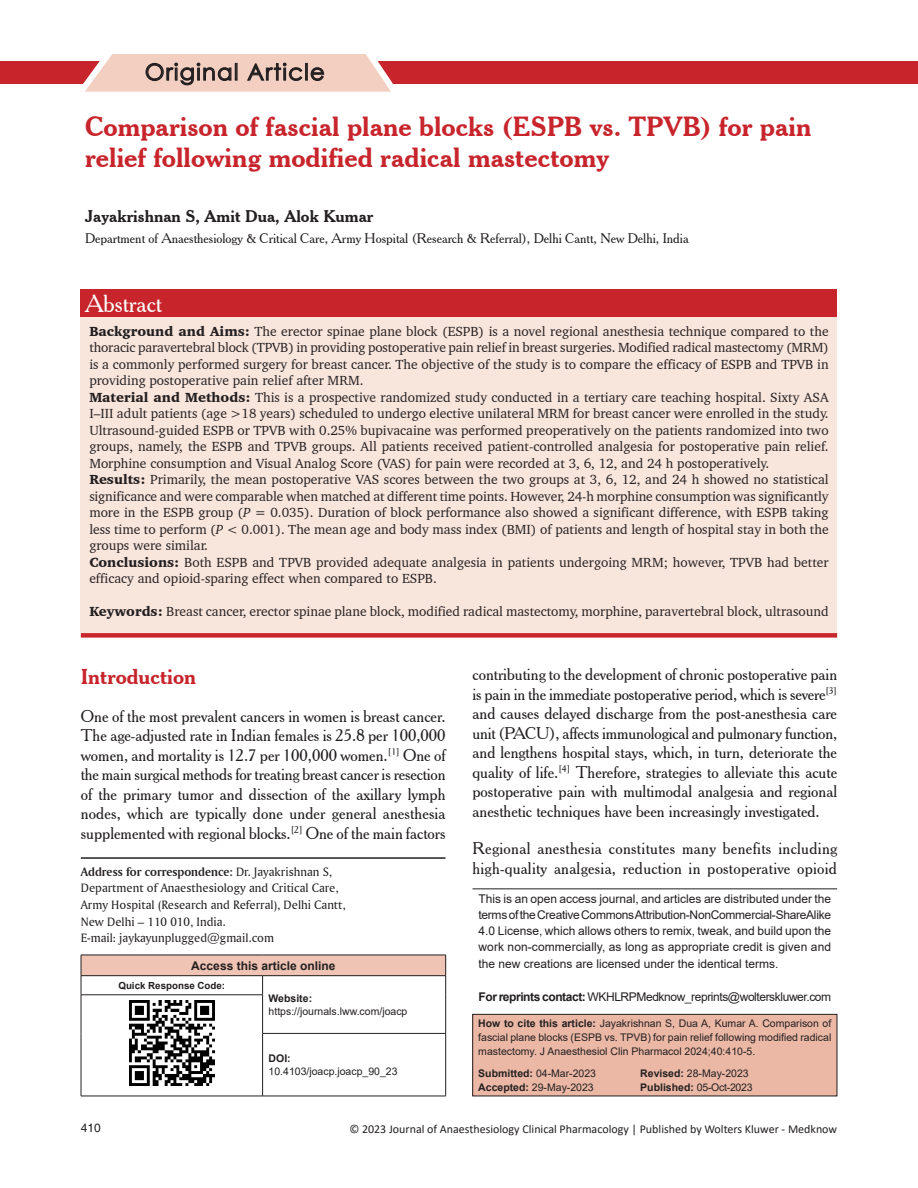
<style>
.page{position:relative;width:918px;height:1188px;background:#fff}
.page>*{position:absolute;margin:0;border:0;box-sizing:border-box;transform-origin:0 0}
.AT{font:700 27px/30.8px "Cheltenham BT";color:#c8242b}
.ABSH{font:24px "Cheltenham BT";color:#fff}
.AH{font:22.5px "Century Gothic";letter-spacing:.06em;color:#231f20}
.t1{font:700 21px "Cheltenham BT";color:#c8242b}
.TX{font:16.5px/19.5px "Cheltenham BT";letter-spacing:.015em;color:#231f20;text-align:justify}
.AU{font:700 16.5px "Cheltenham BT";color:#231f20}
.ABS{font:13.5px/16.5px "Charter BT";color:#231f20;text-align:justify}
.KWD{font:13.5px "Charter BT";color:#231f20}
.AFF{font:13.5px "Cheltenham BT";color:#231f20}
.ADD{font:12.75px/16.5px "Amerigo BT Roman A";color:#231f20}
.ADD-2{font:12.75px "Amerigo BT Bold A";color:#231f20}
.C{font:12px/16.2px "Arial";color:#231f20;text-align:justify}
.t2{font:12px "Calibri";color:#231f20}
.C-2{font:12px "Arial";letter-spacing:-.035em;color:#231f20}
.AAO{font:700 12px "Arial";color:#231f20}
.t3{font:12px "Helvetica";color:#231f20}
.HTC{font:10.5px/13.6px "Arial";color:#231f20;text-align:justify}
.Web{font:10.5px/13.5px "Arial";color:#231f20}
.HIS{font:10.5px "Arial";color:#231f20}
.HIS-2{font:10.5px "Arial";letter-spacing:-.025em;color:#231f20}
.QRC{font:700 9.75px "Arial";color:#231f20}
.s1{font-weight:900}
.s2{font-style:italic}
.s3{font-family:"Amerigo BT Roman A"}
.s4{font-weight:700}
</style>
<div class="page">
<hr style="left:81px;top:857px;width:365px;height:2px;background:#231f20">
<div style="left:81px;top:955px;width:365px;height:21px;background:#efc4b4"></div>
<hr style="left:81px;top:1096px;width:182px;height:1px;background:#231f20">
<hr style="left:81px;top:955px;width:182px;height:1px;background:#231f20">
<hr style="left:263px;top:955px;width:183px;height:1px;background:#231f20">
<hr style="left:81px;top:975px;width:182px;height:1px;background:#231f20">
<svg style="left:81px;top:955px;width:1px;height:40px"></svg>
<hr style="left:263px;top:975px;width:183px;height:1px;background:#231f20">
<svg style="left:445px;top:955px;width:1px;height:40px"></svg>
<hr style="left:445px;top:995px;width:1px;height:38px;background:#231f20">
<hr style="left:81px;top:995px;width:182px;height:1px;background:#231f20">
<hr style="left:81px;top:995px;width:1px;height:38px;background:#231f20">
<hr style="left:81px;top:1033px;width:1px;height:63px;background:#231f20">
<hr style="left:262px;top:1033px;width:184px;height:1px;background:#231f20">
<hr style="left:445px;top:1034px;width:1px;height:62px;background:#231f20">
<hr style="left:263px;top:1096px;width:183px;height:1px;background:#231f20">
<svg style="left:262px;top:976px;width:1px;height:19px"></svg>
<hr style="left:262px;top:995px;width:1px;height:38px;background:#231f20">
<hr style="left:262px;top:1034px;width:1px;height:62px;background:#231f20">
<img style="left:129px;top:1001px;width:85px;height:85px">
<div style="left:81px;top:317px;width:756px;height:316px;background:#f8e5dc"></div>
<div style="left:81px;top:633px;width:756px;height:5px;background:#c8242b"></div>
<div style="left:81px;top:289px;width:756px;height:28px;background:#c8242b"></div>
<div style="left:473px;top:1014px;width:364px;height:82px;background:#ecb8a6"></div>
<div style="left:472px;top:1014px;width:365px;height:82px;border:1px solid #231f20"></div>
<hr style="left:472px;top:888px;width:365px;height:1px;background:#231f20">
<div style="left:0;top:61px;width:918px;height:23px;background:#c8242b"></div>
<svg style="left:83px;top:54px;width:310px;height:38px;background:#debcb1"></svg>
<p class="AH" style="left:145px;top:56px;width:181px">Original Article</p>
<p class="AT" style="left:85px;top:111px;width:728px">Comparison of fascial plane blocks (ESPB vs. TPVB) for pain relief following modified radical mastectomy</p>
<p class="AU" style="left:85px;top:206px;width:290px">Jayakrishnan S, Amit Dua, Alok Kumar</p>
<p class="AFF" style="left:85px;top:230px;width:605px">Department of Anaesthesiology &amp; Critical Care, Army Hospital (Research &amp; Referral), Delhi Cantt, New Delhi, India</p>
<p class="ABSH" style="left:85px;top:289px;width:78px">Abstract</p>
<p class="ABS" style="left:89px;top:322px;width:741px"><span class="s1">Background and Aims:</span> The erector spinae plane block (ESPB) is a novel regional anesthesia technique compared to the thoracic paravertebral block (TPVB) in providing postoperative pain relief in breast surgeries. Modified radical mastectomy (MRM) is a commonly performed surgery for breast cancer. The objective of the study is to compare the efficacy of ESPB and TPVB in providing postoperative pain relief after MRM.</p>
<p class="ABS" style="left:89px;top:388px;width:741px"><span class="s1">Material and Methods:</span> This is a prospective randomized study conducted in a tertiary care teaching hospital. Sixty ASA I–III adult patients (age &gt;18 years) scheduled to undergo elective unilateral MRM for breast cancer were enrolled in the study.<br>Ultrasound‑guided ESPB or TPVB with 0.25% bupivacaine was performed preoperatively on the patients randomized into two groups, namely, the ESPB and TPVB groups. All patients received patient‑controlled analgesia for postoperative pain relief.<br>Morphine consumption and Visual Analog Score (VAS) for pain were recorded at 3, 6, 12, and 24 h postoperatively.</p>
<p class="ABS" style="left:89px;top:471px;width:741px"><span class="s1">Results:</span> Primarily, the mean postoperative VAS scores between the two groups at 3, 6, 12, and 24 h showed no statistical significance and were comparable when matched at different time points. However, 24‑h morphine consumption was significantly more in the ESPB group (<span class="s2">P</span> = 0.035). Duration of block performance also showed a significant difference, with ESPB taking less time to perform (<span class="s2">P</span> &lt; 0.001). The mean age and body mass index (BMI) of patients and length of hospital stay in both the groups were similar.</p>
<p class="ABS" style="left:89px;top:553px;width:741px"><span class="s1">Conclusions:</span> Both ESPB and TPVB provided adequate analgesia in patients undergoing MRM; however, TPVB had better efficacy and opioid‑sparing effect when compared to ESPB.</p>
<p class="KWD" style="left:89px;top:603px;width:741px"><span class="s1">Keywords:</span> Breast cancer, erector spinae plane block, modified radical mastectomy, morphine, paravertebral block, ultrasound</p>
<h1 class="t1" style="left:81px;top:663px;width:117px">Introduction</h1>
<p class="TX" style="left:81px;top:706px;width:366px">One of the most prevalent cancers in women is breast cancer.<br>The age‑adjusted rate in Indian females is 25.8 per 100,000 women, and mortality is 12.7 per 100,000 women.<sup>[1]</sup> One of the main surgical methods for treating breast cancer is resection of the primary tumor and dissection of the axillary lymph nodes, which are typically done under general anesthesia supplemented with regional blocks.<sup>[2]</sup> One of the main factors</p>
<p class="TX" style="left:472px;top:664px;width:366px">contributing to the development of chronic postoperative pain is pain in the immediate postoperative period, which is severe<sup>[3] </sup>and causes delayed discharge from the post‑anesthesia care unit (PACU), affects immunological and pulmonary function, and lengthens hospital stays, which, in turn, deteriorate the quality of life.<sup>[4]</sup> Therefore, strategies to alleviate this acute postoperative pain with multimodal analgesia and regional anesthetic techniques have been increasingly investigated.</p>
<p class="TX" style="left:472px;top:838px;width:366px">Regional anesthesia constitutes many benefits including</p>
<p class="ADD-2" style="left:81px;top:864px;width:253px">Address for correspondence: <span class="s3">Dr. Jayakrishnan S,</span></p>
<p class="TX" style="left:472px;top:858px;width:366px">high‑quality analgesia, reduction in postoperative opioid</p>
<p class="ADD" style="left:81px;top:880px;width:266px">Department of Anaesthesiology and Critical Care, Army Hospital (Research and Referral), Delhi Cantt, New Delhi – 110 010, India.<br>E‑mail: jaykayunplugged@gmail.com</p>
<p class="AAO" style="left:191px;top:957px;width:146px">Access this article online</p>
<p class="QRC" style="left:118px;top:978px;width:108px">Quick Response Code:</p>
<p class="Web" style="left:269px;top:991px;width:140px"><span class="s4">Website: </span>https://journals.lww.com/joacp</p>
<p class="Web" style="left:269px;top:1051px;width:131px"><span class="s4">DOI:<br></span>10.4103/joacp.joacp_90_23</p>
<p class="C" style="left:478px;top:890px;width:354px">This is an open access journal, and articles are distributed under the terms of the Creative Commons Attribution‑NonCommercial‑ShareAlike 4.0 License, which allows others to remix, tweak, and build upon the work non‑commercially, as long as appropriate credit is given and the new creations are licensed under the identical terms.</p>
<p class="C-2" style="left:478px;top:989px;width:354px"><span class="s4">For reprints contact:</span> WKHLRPMedknow_reprints@wolterskluwer.com</p>
<p class="HTC" style="left:478px;top:1017px;width:355px"><span class="s4">How to cite this article:</span> Jayakrishnan S, Dua A, Kumar A. Comparison of fascial plane blocks (ESPB vs. TPVB) for pain relief following modified radical mastectomy. J Anaesthesiol Clin Pharmacol 2024;40:410-5.</p>
<p class="HIS" style="left:478px;top:1066px;width:119px"><span class="s4">Submitted:</span> 04‑Mar‑2023</p>
<p class="HIS" style="left:640px;top:1066px;width:110px"><span class="s4">Revised:</span> 28‑May‑2023</p>
<p class="HIS" style="left:478px;top:1080px;width:117px"><span class="s4">Accepted:</span> 29‑May‑2023</p>
<p class="HIS-2" style="left:640px;top:1080px;width:114px"><span class="s4">Published:</span> 05-Oct-2023</p>
<p class="t3" style="left:81px;top:1121px;width:22px">410</p>
<p class="t2" style="left:349px;top:1120px;width:489px">© 2023 Journal of Anaesthesiology Clinical Pharmacology | Published by Wolters Kluwer - Medknow</p>
</div>
